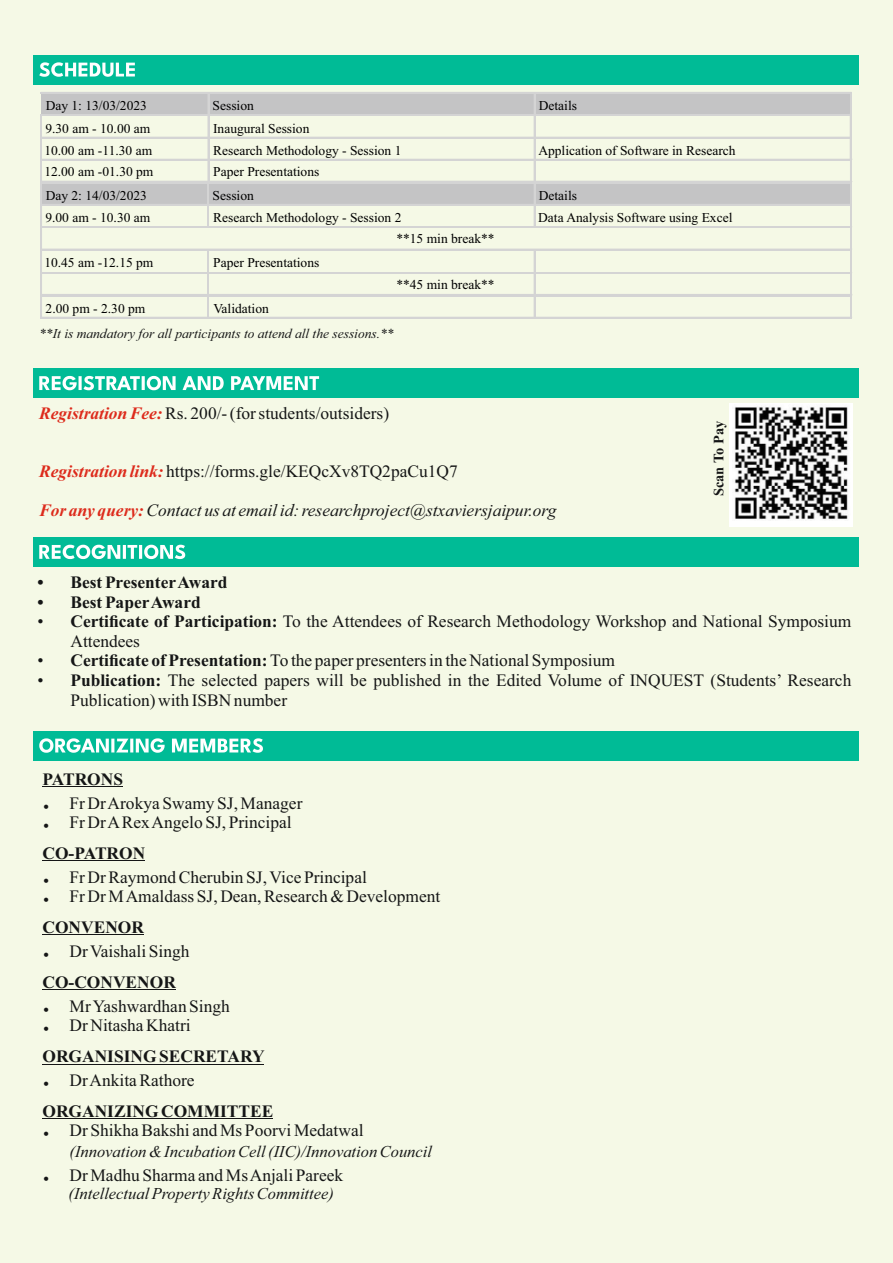
<style>
.page{position:relative;width:893px;height:1263px;background:#f5f9e6}
.page>*{position:absolute;margin:0;border:0;box-sizing:border-box;transform-origin:0 0}
.t1{font:17.4px/19.2px "Times New Roman";color:#151616}
.t2{font:700 17.4px "Times New Roman";color:#151616}
.t3{font:italic 17.4px "Times New Roman";color:#151616}
.t4{font:italic 16.5px "Times New Roman";color:#151616}
.t5{font:700 14.4px "Times New Roman";color:#151616}
.t6{font:13.5px/22.4px "Times New Roman";color:#000}
.t7{font:italic 13.5px "Times New Roman";color:#151616}
.s1{font-weight:700;font-style:italic;color:#dd2b1c}
.s2{font-weight:700;color:#dd2b1c}
.s3{font-weight:700}
</style>
<div class="page">
<div style="left:33px;top:368px;width:826px;height:30px;background:#00bb96"></div>
<svg style="left:39px;top:376px;width:38px;height:14px"></svg>
<hr style="left:79px;top:376px;width:3px;height:14px;background:#fff">
<svg style="left:84px;top:376px;width:56px;height:14px"></svg>
<hr style="left:142px;top:376px;width:3px;height:14px;background:#fff">
<svg style="left:147px;top:376px;width:29px;height:14px"></svg>
<svg style="left:183px;top:376px;width:41px;height:14px"></svg>
<svg style="left:231px;top:376px;width:88px;height:14px"></svg>
<hr style="left:43px;top:786px;width:80px;height:1px;background:#151616">
<hr style="left:43px;top:860px;width:102px;height:1px;background:#151616">
<hr style="left:43px;top:934px;width:101px;height:1px;background:#151616">
<hr style="left:43px;top:989px;width:133px;height:1px;background:#151616">
<hr style="left:43px;top:1064px;width:221px;height:1px;background:#151616">
<hr style="left:43px;top:1118px;width:230px;height:1px;background:#151616">
<div style="left:33px;top:731px;width:826px;height:29px;background:#00bb96"></div>
<div style="left:33px;top:55px;width:826px;height:29px;background:#00bb96"></div>
<svg style="left:39px;top:62px;width:96px;height:15px"></svg>
<svg style="left:39px;top:738px;width:126px;height:15px"></svg>
<svg style="left:172px;top:738px;width:91px;height:15px"></svg>
<div style="left:40px;top:183px;width:812px;height:22px;background:#c4c4c5"></div>
<hr style="left:208px;top:183px;width:1px;height:45px;background:#d4d4d4">
<hr style="left:208px;top:250px;width:1px;height:45px;background:#d4d4d4">
<hr style="left:534px;top:250px;width:1px;height:45px;background:#d4d4d4">
<svg style="left:208px;top:296px;width:1px;height:21px"></svg>
<svg style="left:534px;top:296px;width:1px;height:21px"></svg>
<hr style="left:40px;top:204px;width:811px;height:1px;background:#d4d4d4">
<hr style="left:40px;top:226px;width:812px;height:1px;background:#d4d4d4">
<hr style="left:40px;top:227px;width:811px;height:1px;background:#d4d4d4">
<hr style="left:40px;top:249px;width:812px;height:1px;background:#d4d4d4">
<hr style="left:40px;top:294px;width:812px;height:1px;background:#d4d4d4">
<hr style="left:40px;top:317px;width:812px;height:1px;background:#d4d4d4">
<hr style="left:534px;top:183px;width:1px;height:45px;background:#d4d4d4">
<svg style="left:208px;top:160px;width:1px;height:21px"></svg>
<svg style="left:534px;top:160px;width:1px;height:21px"></svg>
<div style="left:41px;top:92px;width:811px;height:23px;background:#c4c4c5"></div>
<hr style="left:208px;top:93px;width:1px;height:67px;background:#d4d4d4">
<hr style="left:534px;top:93px;width:1px;height:67px;background:#d4d4d4">
<hr style="left:851px;top:161px;width:1px;height:158px;background:#d4d4d4">
<hr style="left:850px;top:161px;width:1px;height:158px;background:#d4d4d4">
<hr style="left:850px;top:92px;width:2px;height:113px;background:#d4d4d4">
<hr style="left:41px;top:92px;width:810px;height:1px;background:#d4d4d4">
<hr style="left:41px;top:114px;width:811px;height:1px;background:#d4d4d4">
<hr style="left:41px;top:115px;width:810px;height:1px;background:#d4d4d4">
<div style="left:730px;top:403px;width:123px;height:123px;background:#fff"></div>
<img style="left:734px;top:407px;width:114px;height:113px">
<div style="left:33px;top:537px;width:826px;height:30px;background:#00bb96"></div>
<svg style="left:39px;top:545px;width:81px;height:14px"></svg>
<hr style="left:123px;top:545px;width:3px;height:14px;background:#fff">
<svg style="left:127px;top:545px;width:10px;height:14px"></svg>
<hr style="left:139px;top:545px;width:3px;height:14px;background:#fff">
<svg style="left:144px;top:545px;width:41px;height:14px"></svg>
<hr style="left:41px;top:137px;width:810px;height:1px;background:#d4d4d4">
<hr style="left:41px;top:159px;width:811px;height:1px;background:#d4d4d4">
<hr style="left:41px;top:181px;width:811px;height:1px;background:#d4d4d4">
<hr style="left:41px;top:182px;width:810px;height:1px;background:#d4d4d4">
<hr style="left:40px;top:272px;width:812px;height:1px;background:#d4d4d4">
<hr style="left:40px;top:273px;width:811px;height:1px;background:#d4d4d4">
<hr style="left:40px;top:295px;width:812px;height:1px;background:#d4d4d4">
<hr style="left:41px;top:177px;width:1px;height:140px;background:#d4d4d4">
<hr style="left:40px;top:177px;width:1px;height:140px;background:#d4d4d4">
<hr style="left:41px;top:115px;width:1px;height:101px;background:#d4d4d4">
<svg style="left:44px;top:804px;width:4px;height:4px"></svg>
<svg style="left:44px;top:823px;width:4px;height:5px"></svg>
<svg style="left:44px;top:878px;width:4px;height:5px"></svg>
<svg style="left:44px;top:898px;width:4px;height:4px"></svg>
<svg style="left:44px;top:952px;width:4px;height:5px"></svg>
<svg style="left:44px;top:1007px;width:4px;height:5px"></svg>
<svg style="left:44px;top:1027px;width:4px;height:4px"></svg>
<svg style="left:44px;top:1082px;width:4px;height:4px"></svg>
<svg style="left:44px;top:1132px;width:4px;height:4px"></svg>
<svg style="left:44px;top:1176px;width:4px;height:4px"></svg>
<p class="t6" style="left:46px;top:96px;width:103px">Day 1: 13/03/2023</p>
<p class="t6" style="left:213px;top:96px;width:43px">Session</p>
<p class="t6" style="left:45px;top:118px;width:106px">9.30 am - 10.00 am</p>
<p class="t6" style="left:213px;top:118px;width:98px">Inaugural Session</p>
<p class="t6" style="left:44px;top:141px;width:109px">10.00 am -11.30 am</p>
<p class="t6" style="left:213px;top:141px;width:190px">Research Methodology - Session 1</p>
<p class="t6" style="left:44px;top:162px;width:111px">12.00 am -01.30 pm</p>
<p class="t6" style="left:213px;top:162px;width:108px">Paper Presentations</p>
<p class="t6" style="left:46px;top:185px;width:103px">Day 2: 14/03/2023</p>
<p class="t6" style="left:213px;top:185px;width:43px">Session</p>
<p class="t6" style="left:45px;top:208px;width:106px">9.00 am - 10.30 am</p>
<p class="t6" style="left:213px;top:208px;width:190px">Research Methodology - Session 2</p>
<p class="t6" style="left:44px;top:253px;width:111px">10.45 am -12.15 pm</p>
<p class="t6" style="left:213px;top:253px;width:108px">Paper Presentations</p>
<p class="t6" style="left:46px;top:298px;width:101px">2.00 pm - 2.30 pm</p>
<p class="t6" style="left:213px;top:298px;width:57px">Validation</p>
<p class="t6" style="left:396px;top:229px;width:100px">**15 min break**</p>
<p class="t6" style="left:396px;top:275px;width:100px">**45 min break**</p>
<p class="t7" style="left:39px;top:329px;width:356px">**It is mandatory for all participants to attend all the sessions.**</p>
<p class="t6" style="left:539px;top:96px;width:40px">Details</p>
<p class="t6" style="left:538px;top:141px;width:199px">Application of Software in Research</p>
<p class="t6" style="left:538px;top:185px;width:196px">Details<br>Data Analysis Software using Excel</p>
<p class="t1" style="left:39px;top:405px;width:351px"><span class="s1">Registration Fee:</span>Rs. 200/- (for students/outsiders)</p>
<p class="t1" style="left:39px;top:463px;width:420px"><span class="s1">Registration link:</span> https://forms.gle/KEQcXv8TQ2paCu1Q7</p>
<p class="t3" style="left:39px;top:504px;width:519px"><span class="s2">For any query:</span>Contact us at email id: researchproject@stxaviersjaipur.org</p>
<p class="t5" style="left:714px;top:496px;width:77px;rotate:-90deg">Scan To Pay</p>
<p class="t2" style="left:37px;top:577px;width:192px">• Best PresenterAward</p>
<p class="t2" style="left:37px;top:596px;width:165px">• Best PaperAward</p>
<p class="t1" style="left:71px;top:613px;width:782px;line-height:20.2px;text-indent:-33px">• <span class="s3">Certificate of Participation:</span> To the Attendees of Research Methodology Workshop and National Symposium<br>Attendees</p>
<p class="t1" style="left:37px;top:653px;width:579px">• <span class="s3">Certificate of Presentation:</span> To the paper presenters in the National Symposium</p>
<p class="t1" style="left:70px;top:671px;width:782px;line-height:20.2px;text-indent:-33px">• <span class="s3">Publication:</span> The selected papers will be published in the Edited Volume of INQUEST (Students’ Research<br>Publication) with ISBN number</p>
<p class="t2" style="left:43px;top:773px;width:82px">PATRONS</p>
<p class="t1" style="left:70px;top:795px;width:234px">Fr Dr Arokya Swamy SJ, Manager<br>Fr Dr ARex Angelo SJ, Principal</p>
<p class="t2" style="left:43px;top:847px;width:104px">CO-PATRON</p>
<p class="t1" style="left:70px;top:869px;width:372px">Fr Dr Raymond Cherubin SJ, Vice Principal<br>Fr Dr M Amaldass SJ, Dean, Research &amp; Development</p>
<p class="t2" style="left:43px;top:921px;width:103px">CONVENOR</p>
<p class="t1" style="left:70px;top:943px;width:121px">Dr Vaishali Singh</p>
<p class="t2" style="left:43px;top:976px;width:135px">CO-CONVENOR</p>
<p class="t1" style="left:70px;top:998px;width:162px">Mr Yashwardhan Singh<br>Dr Nitasha Khatri</p>
<p class="t2" style="left:43px;top:1050px;width:224px">ORGANISING SECRETARY</p>
<p class="t1" style="left:70px;top:1072px;width:127px">Dr Ankita Rathore</p>
<p class="t2" style="left:43px;top:1105px;width:232px">ORGANIZING COMMITTEE</p>
<p class="t1" style="left:70px;top:1122px;width:296px">Dr Shikha Bakshi and Ms Poorvi Medatwal</p>
<p class="t4" style="left:70px;top:1145px;width:364px">(Innovation &amp; Incubation Cell (IIC)/Innovation Council</p>
<p class="t4" style="left:69px;top:1187px;width:267px">(Intellectual Property Rights Committee)</p>
<p class="t1" style="left:70px;top:1167px;width:275px">Dr Madhu Sharma and Ms Anjali Pareek</p>
</div>
